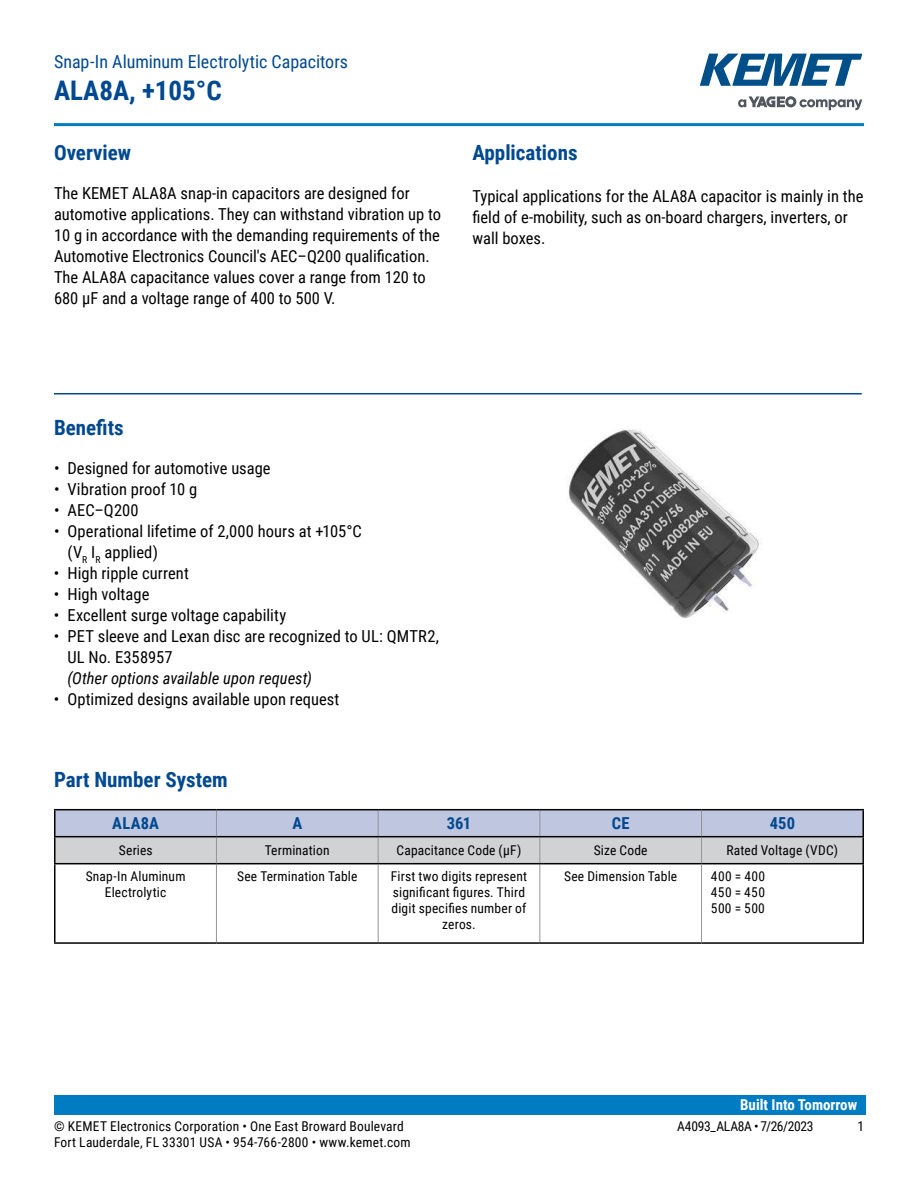
<style>
.page{position:relative;width:918px;height:1188px;background:#fff}
.page>*{position:absolute;margin:0;border:0;box-sizing:border-box;transform-origin:0 0}
.t1{font:700 27px "Roboto Condensed";color:#004990}
.t2{font:700 21px "Roboto Condensed";color:#004990}
.t3{font:18px "Roboto Condensed";color:#004990}
.t4{font:16.5px/21px "Roboto Condensed";color:#000}
.t5{font:italic 16.5px "Roboto Condensed";color:#000}
.t6{font:700 16.5px "Roboto Condensed";letter-spacing:.005em;color:#004990}
.t7{font:700 15px "Roboto Condensed";color:#fff}
.t8{font:13.5px/16.2px "Roboto Condensed";letter-spacing:.015em;color:#000;text-align:center}
.t9{font:13.5px "Roboto Condensed";letter-spacing:-.02em;color:#000}
</style>
<div class="page">
<svg style="left:738px;top:96px;width:124px;height:14px"></svg>
<svg style="left:700px;top:54px;width:162px;height:32px"></svg>
<hr style="left:54px;top:123px;width:810px;height:3px;background:#007cc2">
<div style="left:54px;top:1095px;width:811px;height:20px;background:#007cc2"></div>
<hr style="left:54px;top:393px;width:808px;height:1px;background:#004990">
<hr style="left:216px;top:864px;width:1px;height:78px;background:#939597">
<hr style="left:378px;top:864px;width:1px;height:78px;background:#939597">
<hr style="left:54px;top:837px;width:2px;height:26px;background:#000">
<svg style="left:55px;top:810px;width:809px;height:53px;background:#c3c7d4"></svg>
<hr style="left:702px;top:863px;width:162px;height:1px;background:#000">
<hr style="left:702px;top:942px;width:162px;height:2px;background:#000">
<hr style="left:54px;top:809px;width:162px;height:1px;background:#000">
<hr style="left:54px;top:810px;width:2px;height:26px;background:#000">
<hr style="left:216px;top:809px;width:162px;height:1px;background:#000">
<hr style="left:378px;top:809px;width:162px;height:1px;background:#000">
<hr style="left:540px;top:809px;width:162px;height:1px;background:#000">
<hr style="left:702px;top:809px;width:162px;height:1px;background:#000">
<hr style="left:54px;top:836px;width:162px;height:1px;background:#000">
<hr style="left:216px;top:836px;width:162px;height:1px;background:#000">
<hr style="left:378px;top:836px;width:162px;height:1px;background:#000">
<hr style="left:540px;top:836px;width:162px;height:1px;background:#000">
<hr style="left:702px;top:836px;width:162px;height:1px;background:#000">
<hr style="left:863px;top:864px;width:1px;height:78px;background:#000">
<hr style="left:539px;top:864px;width:1px;height:78px;background:#939597">
<hr style="left:54px;top:863px;width:162px;height:1px;background:#000">
<hr style="left:54px;top:864px;width:2px;height:78px;background:#000">
<hr style="left:216px;top:863px;width:162px;height:1px;background:#000">
<hr style="left:378px;top:863px;width:162px;height:1px;background:#000">
<hr style="left:540px;top:863px;width:162px;height:1px;background:#000">
<hr style="left:54px;top:942px;width:162px;height:2px;background:#000">
<hr style="left:216px;top:942px;width:162px;height:2px;background:#000">
<hr style="left:378px;top:942px;width:162px;height:2px;background:#000">
<hr style="left:540px;top:942px;width:162px;height:2px;background:#000">
<hr style="left:701px;top:864px;width:1px;height:78px;background:#939597">
<img style="left:568px;top:429px;width:191px;height:189px">
<p class="t3" style="left:54px;top:53px;width:296px">Snap-In Aluminum Electrolytic Capacitors</p>
<h1 class="t1" style="left:54px;top:80px;width:169px">ALA8A, +105°C</h1>
<p class="t2" style="left:54px;top:145px;width:79px">Overview</p>
<p class="t4" style="left:54px;top:184px;width:389px">The KEMET ALA8A snap-in capacitors are designed for automotive applications. They can withstand vibration up to 10 g in accordance with the demanding requirements of the Automotive Electronics Council's AEC–Q200 quali昀椀cation.<br>The ALA8A capacitance values cover a range from 120 to 680 µF and a voltage range of 400 to 500 V.</p>
<p class="t2" style="left:472px;top:138px;width:107px">Applications</p>
<p class="t4" style="left:472px;top:187px;width:392px">Typical applications for the ALA8A capacitor is mainly in the昀椀eld of e-mobility, such as on-board chargers, inverters, or wall boxes.</p>
<p class="t2" style="left:54px;top:413px;width:71px">Bene昀椀ts</p>
<p class="t4" style="left:54px;top:459px;width:218px">• Designed for automotive usage</p>
<p class="t4" style="left:54px;top:480px;width:145px">• Vibration proof 10 g</p>
<p class="t4" style="left:54px;top:501px;width:86px">• AEC–Q200</p>
<p class="t4" style="left:67px;top:522px;width:296px;text-indent:-13px">• Operational lifetime of 2,000 hours at +105°C (V<sub>R</sub> I<sub>R</sub> applied)</p>
<p class="t4" style="left:54px;top:564px;width:136px">• High ripple current</p>
<p class="t4" style="left:54px;top:585px;width:97px">• High voltage</p>
<p class="t4" style="left:54px;top:606px;width:234px">• Excellent surge voltage capability</p>
<p class="t4" style="left:67px;top:627px;width:373px;text-indent:-13px">• PET sleeve and Lexan disc are recognized to UL: QMTR2,<br>UL No. E358957</p>
<p class="t5" style="left:67px;top:671px;width:246px">(Other options available upon request)</p>
<p class="t4" style="left:54px;top:690px;width:287px">• Optimized designs available upon request</p>
<p class="t2" style="left:54px;top:765px;width:175px">Part Number System</p>
<p class="t6" style="left:112px;top:817px;width:48px">ALA8A</p>
<p class="t6" style="left:292px;top:817px;width:11px">A</p>
<p class="t6" style="left:447px;top:817px;width:26px">361</p>
<p class="t6" style="left:612px;top:817px;width:19px">CE</p>
<p class="t6" style="left:770px;top:817px;width:27px">450</p>
<p class="t8" style="left:119px;top:843px;width:35px">Series</p>
<p class="t8" style="left:265px;top:843px;width:66px">Termination</p>
<p class="t8" style="left:397px;top:843px;width:126px">Capacitance Code (µF)</p>
<p class="t8" style="left:594px;top:843px;width:55px">Size Code</p>
<p class="t8" style="left:726px;top:843px;width:113px">Rated Voltage (VDC)</p>
<p class="t8" style="left:86px;top:869px;width:101px">Snap-In Aluminum<br>Electrolytic</p>
<p class="t8" style="left:237px;top:869px;width:122px">See Termination Table</p>
<p class="t8" style="left:391px;top:869px;width:138px">First two digits represent signi昀椀cant 昀椀gures. Third digit speci昀椀es number of zeros.</p>
<p class="t8" style="left:564px;top:869px;width:115px">See Dimension Table</p>
<p class="t8" style="left:711px;top:869px;width:56px;text-align:justify">400 = 400<br>450 = 450<br>500 = 500</p>
<p class="t8" style="left:54px;top:1119px;width:358px;text-align:left">© KEMET Electronics Corporation • One East Broward Boulevard<br>Fort Lauderdale, FL 33301 USA • 954-766-2800 • www.kemet.com</p>
<p class="t7" style="left:740px;top:1096px;width:119px">Built Into Tomorrow</p>
<p class="t9" style="left:677px;top:1120px;width:138px">A4093_ALA8A • 7/26/2023</p>
<p class="t8" style="left:857px;top:1119px;width:8px">1</p>
</div>
